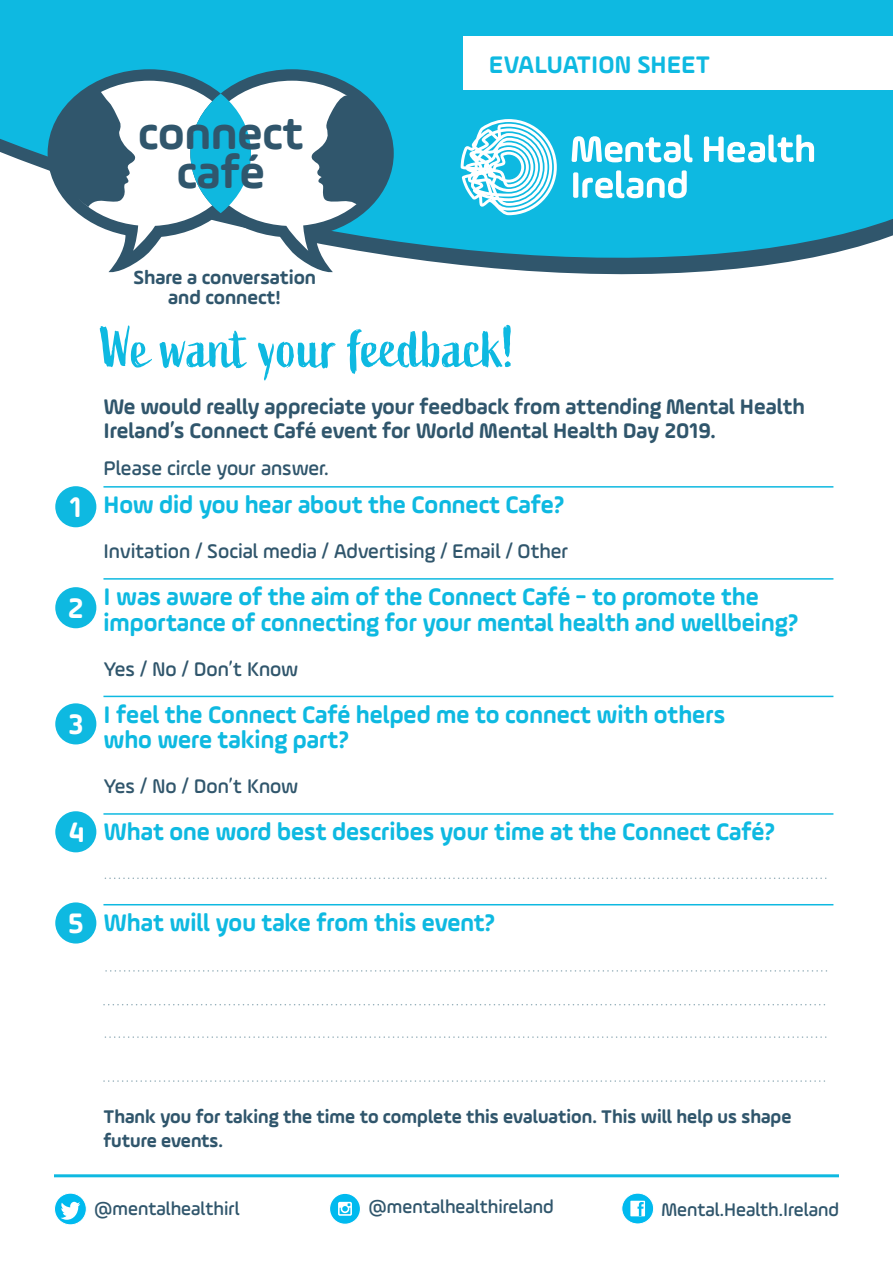
<style>
.page{position:relative;width:893px;height:1263px;background:#fff}
.page>*{position:absolute;margin:0;border:0;box-sizing:border-box;transform-origin:0 0}
.t1{font:57.75px "Active";color:#0eb9e1}
.t2{font:700 47.7px/38.8px "Ample Soft";color:#30566c;text-align:center}
.t3{font:700 30px "Ample Soft";color:#fff}
.t4{font:700 25.5px/25.5px "Ample Soft";color:#0eb9e1}
.t5{font:700 22.5px/24px "Ample Soft";color:#30566c}
.t6{font:500 21px "Ample Soft";color:#30566c}
.t7{font:700 20.25px/20.2px "Ample Soft";color:#30566c;text-align:center}
.t8{font:700 19.5px/24px "Ample Soft";color:#30566c}
.t9{font:500 19.5px "Ample Soft";color:#30566c}
</style>
<div class="page">
<svg style="left:0;top:0;width:893px;height:275px;background:#24b8db"></svg>
<svg style="left:48px;top:69px;width:346px;height:205px"></svg>
<hr style="left:103px;top:486px;width:730px;height:2px;background:#0eb9e1">
<hr style="left:103px;top:578px;width:730px;height:2px;background:#0eb9e1">
<hr style="left:103px;top:696px;width:730px;height:1px;background:#0eb9e1">
<hr style="left:103px;top:813px;width:730px;height:2px;background:#0eb9e1">
<hr style="left:103px;top:904px;width:730px;height:1px;background:#0eb9e1">
<svg style="left:329px;top:1193px;width:32px;height:31px"></svg>
<div style="left:329px;top:1192px;width:32px;height:33px;border:1px solid #fff;border-radius:50%"></div>
<svg style="left:338px;top:1202px;width:14px;height:14px"></svg>
<div style="left:55px;top:1193px;width:31px;height:32px;background:#00baef;border-radius:50%"></div>
<div style="left:54px;top:1192px;width:33px;height:33px;border:1px solid #fff;border-radius:50%"></div>
<svg style="left:61px;top:1202px;width:19px;height:18px"></svg>
<svg style="left:622px;top:1193px;width:32px;height:31px"></svg>
<div style="left:621px;top:1192px;width:33px;height:32px;border:1px solid #fff;border-radius:50%"></div>
<svg style="left:630px;top:1201px;width:15px;height:15px"></svg>
<hr style="left:54px;top:1174px;width:785px;height:3px;background:#0eb9e1">
<div style="left:55px;top:486px;width:41px;height:41px;background:#0eb9e1;border-radius:50%"></div>
<div style="left:55px;top:587px;width:41px;height:41px;background:#0eb9e1;border-radius:50%"></div>
<div style="left:55px;top:703px;width:41px;height:41px;background:#0eb9e1;border-radius:50%"></div>
<div style="left:55px;top:811px;width:41px;height:41px;background:#0eb9e1;border-radius:50%"></div>
<div style="left:55px;top:902px;width:41px;height:41px;background:#0eb9e1;border-radius:50%"></div>
<div style="left:463px;top:37px;width:430px;height:53px;background:#fff"></div>
<svg style="left:571px;top:135px;width:121px;height:27px"></svg>
<svg style="left:704px;top:135px;width:110px;height:27px"></svg>
<div style="left:573px;top:172px;width:5px;height:26px;background:#fff;border-radius:2px"></div>
<svg style="left:582px;top:170px;width:105px;height:28px"></svg>
<svg style="left:461px;top:119px;width:96px;height:96px"></svg>
<svg style="left:106px;top:970px;width:721px;height:2px"></svg>
<svg style="left:104px;top:1004px;width:722px;height:1px"></svg>
<svg style="left:105px;top:1036px;width:722px;height:2px"></svg>
<svg style="left:104px;top:1080px;width:721px;height:2px"></svg>
<svg style="left:105px;top:877px;width:722px;height:2px"></svg>
<h2 class="t2" style="left:138px;top:113px;width:167px">connect café</h2>
<p class="t4" style="left:489px;top:51px;width:223px">EVALUATION SHEET</p>
<p class="t3" style="left:70px;top:488px;width:13px">1</p>
<p class="t3" style="left:68px;top:589px;width:17px">2</p>
<p class="t3" style="left:68px;top:705px;width:17px">3</p>
<p class="t3" style="left:68px;top:813px;width:18px">4</p>
<p class="t7" style="left:133px;top:266px;width:184px">Share a conversation and connect!</p>
<h1 class="t1" style="left:101px;top:314px;width:415px">We want your feedback!</h1>
<p class="t5" style="left:103px;top:394px;width:703px">We would really appreciate your feedback from attending Mental Health<br>Ireland’s Connect Café event for World Mental Health Day 2019.</p>
<p class="t6" style="left:103px;top:455px;width:227px">Please circle your answer.</p>
<p class="t4" style="left:103px;top:492px;width:463px">How did you hear about the Connect Cafe?</p>
<p class="t6" style="left:103px;top:539px;width:466px">Invitation / Social media / Advertising / Email / Other</p>
<p class="t4" style="left:103px;top:584px;width:697px">I was aware of the aim of the Connect Café - to promote the importance of connecting for your mental health and wellbeing?</p>
<p class="t6" style="left:103px;top:656px;width:196px">Yes / No / Don’t Know</p>
<p class="t4" style="left:103px;top:701px;width:623px">I feel the Connect Café helped me to connect with others who were taking part?</p>
<p class="t6" style="left:103px;top:774px;width:196px">Yes / No / Don’t Know</p>
<p class="t4" style="left:103px;top:819px;width:673px">What one word best describes your time at the Connect Café?</p>
<p class="t3" style="left:67px;top:905px;width:19px">5</p>
<p class="t4" style="left:103px;top:909px;width:394px">What will you take from this event?</p>
<p class="t8" style="left:103px;top:1104px;width:689px">Thank you for taking the time to complete this evaluation. This will help us shape future events.</p>
<p class="t9" style="left:94px;top:1197px;width:147px">@mentalhealthirl</p>
<p class="t9" style="left:368px;top:1195px;width:187px">@mentalhealthireland</p>
<p class="t9" style="left:661px;top:1198px;width:179px">Mental.Health.Ireland</p>
</div>
